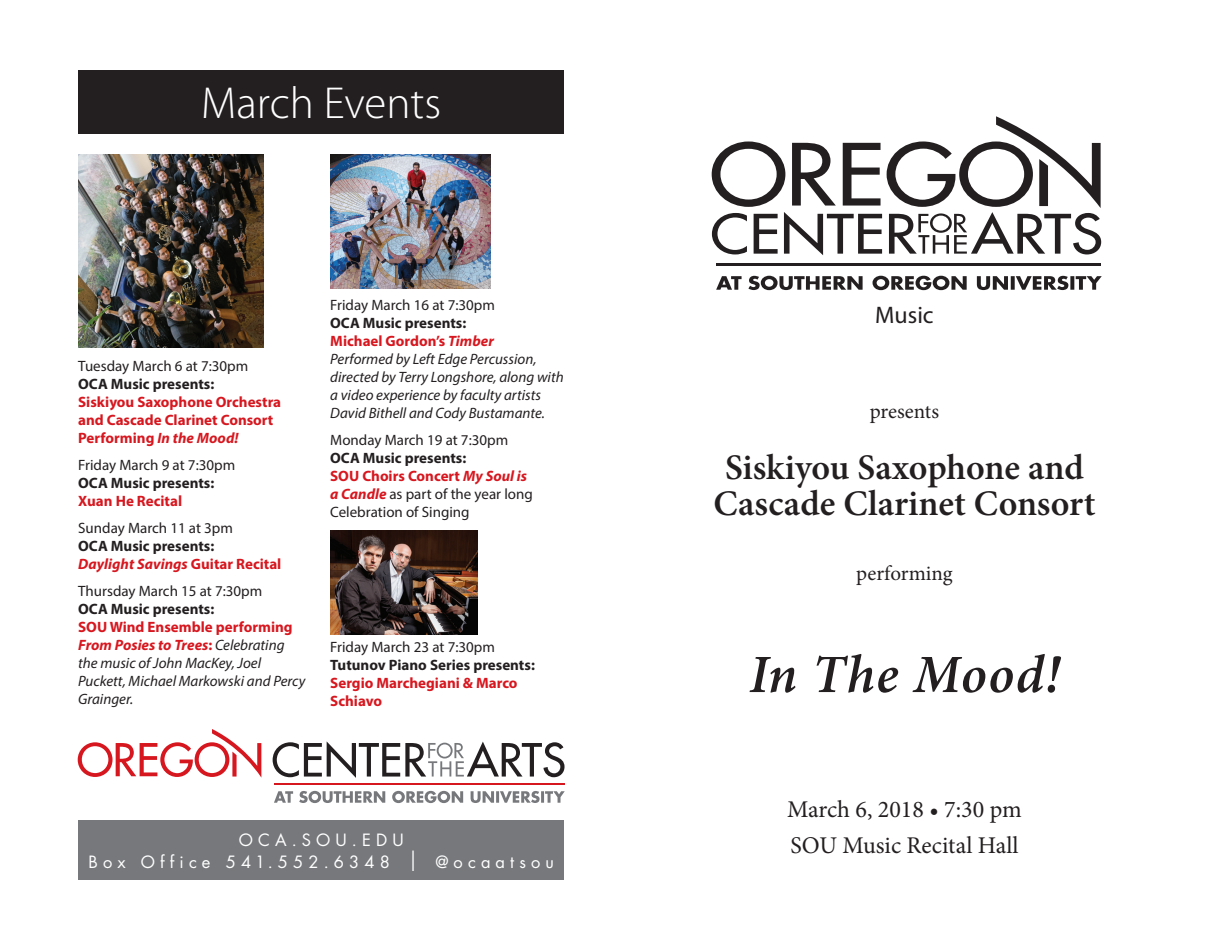
<style>
.page{position:relative;width:1215px;height:945px;background:#fff}
.page>*{position:absolute;margin:0;border:0;box-sizing:border-box;transform-origin:0 0}
.t1{font:italic 600 54px "Minion Pro";letter-spacing:.02em;color:#231f20}
.t2{font:300 45px "Myriad Pro";color:#fff}
.t3{font:600 36px/36px "Minion Pro";color:#231f20;text-align:center}
.t4{font:24px "Minion Pro";color:#231f20}
.t5{font:24px "Myriad Pro";color:#231f20}
.t6{font:21px "Minion Pro";color:#231f20}
.t7{font:16.5px/21.6px "Futura";letter-spacing:.31em;color:#fff;text-align:center}
.t8{font:italic 15px/18px "Myriad Pro";color:#231f20}
.t9{font:15px/18px "Myriad Pro";color:#231f20}
.t10{font:700 15px/18px "Myriad Pro";color:#d7171f}
.s1{font-weight:400;color:#231f20}
.s2{color:#231f20}
.s3{font-style:italic}
.s4{font-weight:700}
.s5{font-weight:700;color:#d7171f}
.s6{font-weight:700;font-style:italic;color:#d7171f}
.s7{font-style:normal}
.s8{font-weight:700;font-style:normal}
.s9{font-weight:700;font-style:normal;color:#d7171f}
.s10{font-size:24.75px}
</style>
<div class="page">
<hr style="left:716px;top:264px;width:385px;height:2px;background:#231f20">
<svg style="left:712px;top:116px;width:389px;height:139px"></svg>
<svg style="left:716px;top:276px;width:386px;height:14px"></svg>
<div style="left:78px;top:70px;width:486px;height:64px;background:#231f20"></div>
<img style="left:330px;top:155px;width:161px;height:134px">
<img style="left:330px;top:531px;width:147px;height:104px">
<hr style="left:274px;top:783px;width:291px;height:2px;background:#d7171f">
<svg style="left:78px;top:729px;width:183px;height:48px"></svg>
<svg style="left:273px;top:741px;width:292px;height:37px"></svg>
<svg style="left:274px;top:791px;width:291px;height:12px"></svg>
<div style="left:78px;top:821px;width:486px;height:59px;background:#76787b"></div>
<img style="left:78px;top:155px;width:186px;height:193px">
<p class="t2" style="left:201px;top:75px;width:242px">March Events</p>
<p class="t10" style="left:78px;top:356px;width:204px"><span class="s1">Tuesday March 6 at 7:30pm<br></span><span class="s2">OCA Music presents:<br></span>Siskiyou Saxophone Orchestra and Cascade Clarinet Consort<br>Performing <span class="s3">In the Mood!</span></p>
<p class="t9" style="left:78px;top:455px;width:158px">Friday March 9 at 7:30pm<br><span class="s4">OCA Music presents:<br></span><span class="s5">Xuan He Recital</span></p>
<p class="t9" style="left:78px;top:518px;width:205px">Sunday March 11 at 3pm<br><span class="s4">OCA Music presents:<br></span><span class="s6">Daylight Savings</span> <span class="s5">Guitar Recital</span></p>
<p class="t8" style="left:78px;top:581px;width:229px"><span class="s7">Thursday March 15 at 7:30pm<br></span><span class="s8">OCA Music presents:<br></span><span class="s9">SOU Wind Ensemble performing<br></span><span class="s5">From Posies to Trees</span><span class="s9">:</span> Celebrating the music of John MacKey, Joel<br>Puckett, Michael Markowski and Percy<br>Grainger.</p>
<p class="t8" style="left:330px;top:296px;width:235px"><span class="s7">Friday March 16 at 7:30pm<br></span><span class="s8">OCA Music presents:<br></span><span class="s9">Michael Gordon’s</span> <span class="s5">Timber<br></span>Performed by Left Edge Percussion, directed by Terry Longshore, along with a video experience by faculty artists<br>David Bithell and Cody Bustamante.</p>
<p class="t9" style="left:330px;top:431px;width:204px">Monday March 19 at 7:30pm<br><span class="s4">OCA Music presents:<br></span><span class="s5">SOU Choirs Concert</span> <span class="s6">My Soul is a Candle</span> as part of the year long<br>Celebration of Singing</p>
<p class="t10" style="left:330px;top:637px;width:206px"><span class="s1">Friday March 23 at 7:30pm<br></span><span class="s2">Tutunov Piano Series presents:<br></span>Sergio Marchegiani &amp; Marco<br>Schiavo</p>
<p class="t7" style="left:89px;top:829px;width:467px">OCA.SOU.EDU<br>Box Office 541.552.6348 <span class="s10">|</span> @ocaatsou</p>
<p class="t5" style="left:875px;top:300px;width:60px">Music</p>
<p class="t6" style="left:870px;top:397px;width:71px">presents</p>
<p class="t3" style="left:714px;top:449px;width:383px">Siskiyou Saxophone and<br>Cascade Clarinet Consort</p>
<p class="t6" style="left:856px;top:559px;width:98px">performing</p>
<p class="t1" style="left:749px;top:637px;width:312px">In The Mood!</p>
<p class="t4" style="left:787px;top:793px;width:236px">March 6, 2018 • 7:30 pm</p>
<p class="t4" style="left:790px;top:829px;width:230px">SOU Music Recital Hall</p>
</div>
